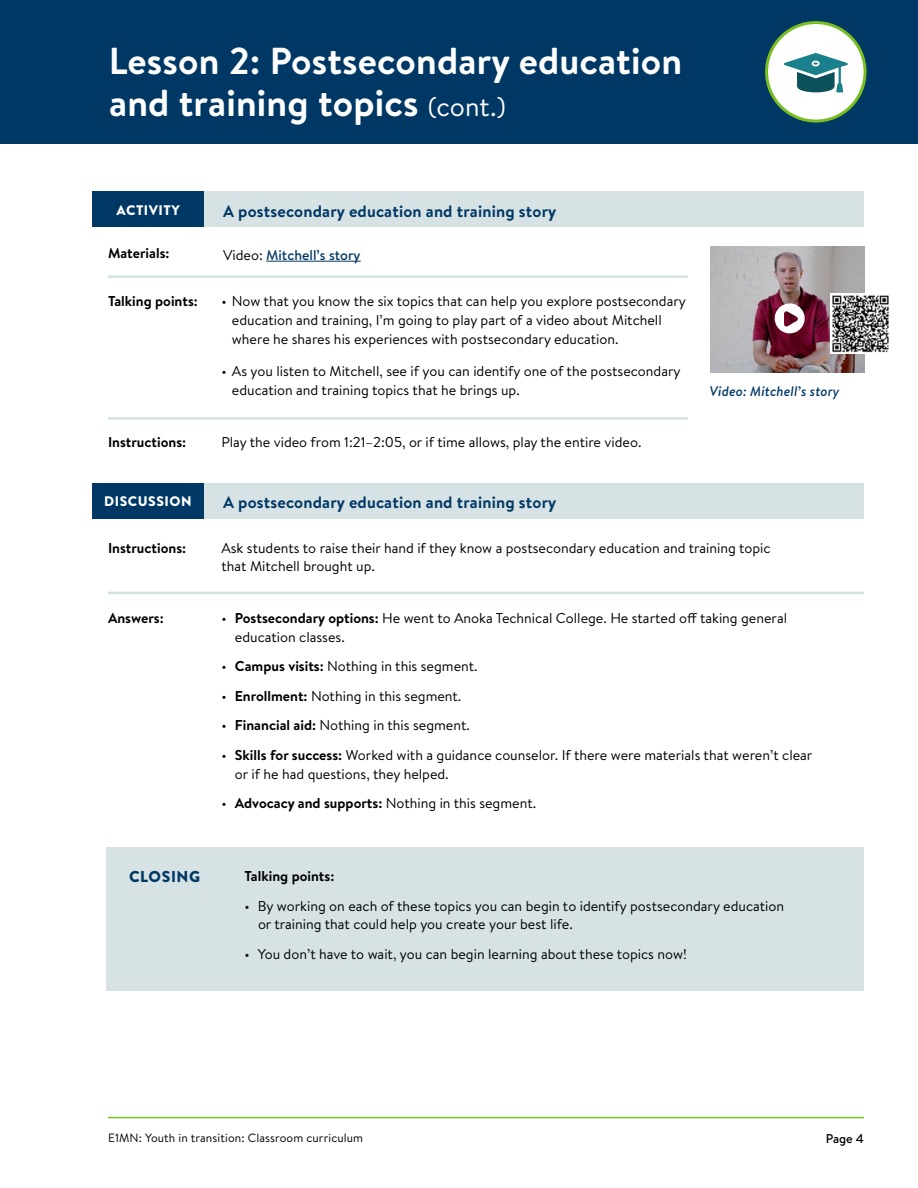
<style>
.page{position:relative;width:918px;height:1188px;background:#fff}
.page>*{position:absolute;margin:0;border:0;box-sizing:border-box;transform-origin:0 0}
.t1{font:700 37.5px/42px "Brandon Text";letter-spacing:.005em;color:#fff}
.NEW_Blue_bar_text_11pt__P{font:700 16.5px "Brandon Text";letter-spacing:.01em;color:#003865}
.Subhead_ALL_CAPS_blue__H3{font:900 15.75px "Brandon Text";letter-spacing:.035em;color:#003865}
.NEW_Body_style_with_bullet__P{font:14.25px/18.8px "Brandon Text";color:#000}
.body_bullet_tight_tracking__P{font:14.25px/18.8px "Brandon Text";color:#000}
.NEW_Body_style__P{font:14.25px/18.8px "Brandon Text";color:#000}
.NEW_Subhead_black_bold__H4{font:700 14.25px "Brandon Text";color:#000}
.NEW_Body_style__P-2{font:500 14.25px "Brandon Text";color:#003865}
.NEW_closing_talking_point__P{font:700 14.25px "Brandon Text";color:#000}
.t2{font:italic 500 13.8px "Brandon Text";letter-spacing:.01em;color:#003865}
.NEW_Subhead_ALL_CAPS_white__H3{font:900 13.8px "Brandon Text";letter-spacing:.035em;color:#fff}
.t3{font:500 12.75px "Brandon Text";color:#000}
.t4{font:12px "Brandon Text";letter-spacing:.01em;color:#000}
.s1{font-weight:400;font-size:27px}
.s2{font-weight:400;color:#000}
.s3{font-weight:700}
</style>
<div class="page">
<div style="left:0;top:0;width:918px;height:144px;background:#003865"></div>
<div style="left:767px;top:23px;width:98px;height:98px;background:#fff;border-radius:50%"></div>
<div style="left:765px;top:21px;width:102px;height:102px;border:3px solid #78be21;border-radius:50%"></div>
<div style="left:139px;top:192px;width:725px;height:35px;background:#d7e2e5"></div>
<div style="left:139px;top:483px;width:725px;height:36px;background:#d7e2e5"></div>
<div style="left:92px;top:192px;width:112px;height:35px;background:#003865"></div>
<div style="left:92px;top:483px;width:112px;height:36px;background:#003865"></div>
<hr style="left:108px;top:1117px;width:756px;height:1px;background:#78be21">
<hr style="left:108px;top:275px;width:580px;height:3px;background:#d7e2e5">
<hr style="left:108px;top:417px;width:580px;height:3px;background:#d7e2e5">
<hr style="left:108px;top:592px;width:756px;height:2px;background:#d7e2e5">
<svg style="left:784px;top:53px;width:64px;height:39px"></svg>
<div style="left:106px;top:847px;width:758px;height:143px;background:#d7e2e5"></div>
<img style="left:711px;top:246px;width:153px;height:126px">
<img style="left:831px;top:293px;width:58px;height:60px">
<hr style="left:266px;top:261px;width:95px;height:1px;background:#003865">
<svg style="left:775px;top:303px;width:30px;height:30px"></svg>
<h1 class="t1" style="left:109px;top:39px;width:575px">Lesson 2: Postsecondary education and training topics <span class="s1">(cont.)</span></h1>
<h3 class="NEW_Subhead_ALL_CAPS_white__H3" style="left:117px;top:200px;width:65px">ACTIVITY</h3>
<p class="NEW_Blue_bar_text_11pt__P" style="left:223px;top:199px;width:335px">A postsecondary education and training story</p>
<h4 class="NEW_Subhead_black_bold__H4" style="left:108px;top:243px;width:63px">Materials:</h4>
<p class="NEW_Body_style__P-2" style="left:223px;top:245px;width:139px"><span class="s2">Video:</span> Mitchell’s story</p>
<h4 class="NEW_Subhead_black_bold__H4" style="left:108px;top:291px;width:91px">Talking points:</h4>
<p class="body_bullet_tight_tracking__P" style="left:232px;top:291px;width:456px;text-indent:-10px">• Now that you know the six topics that can help you explore postsecondary education and training, I’m going to play part of a video about Mitchell where he shares his experiences with postsecondary education.</p>
<p class="body_bullet_tight_tracking__P" style="left:232px;top:361px;width:450px;text-indent:-10px">• As you listen to Mitchell, see if you can identify one of the postsecondary education and training topics that he brings up.</p>
<h4 class="NEW_Subhead_black_bold__H4" style="left:108px;top:432px;width:80px">Instructions:</h4>
<p class="NEW_Body_style__P" style="left:221px;top:432px;width:420px">Play the video from 1:21–2:05, or if time allows, play the entire video.</p>
<h3 class="NEW_Subhead_ALL_CAPS_white__H3" style="left:104px;top:492px;width:89px">DISCUSSION</h3>
<p class="NEW_Blue_bar_text_11pt__P" style="left:223px;top:491px;width:335px">A postsecondary education and training story</p>
<p class="t2" style="left:710px;top:381px;width:131px">Video: Mitchell’s story</p>
<h4 class="NEW_Subhead_black_bold__H4" style="left:108px;top:538px;width:80px">Instructions:</h4>
<h4 class="NEW_Subhead_black_bold__H4" style="left:108px;top:608px;width:57px">Answers:</h4>
<p class="NEW_Body_style__P" style="left:221px;top:538px;width:551px">Ask students to raise their hand if they know a postsecondary education and training topic that Mitchell brought up.</p>
<p class="NEW_Body_style_with_bullet__P" style="left:235px;top:608px;width:554px;text-indent:-14px">• <span class="s3">Postsecondary options:</span> He went to Anoka Technical College. He started off taking general education classes.</p>
<p class="NEW_Body_style_with_bullet__P" style="left:221px;top:656px;width:256px">• <span class="s3">Campus visits:</span> Nothing in this segment.</p>
<p class="NEW_Body_style_with_bullet__P" style="left:221px;top:686px;width:240px">• <span class="s3">Enrollment:</span> Nothing in this segment.</p>
<p class="NEW_Body_style_with_bullet__P" style="left:221px;top:715px;width:248px">• <span class="s3">Financial aid:</span> Nothing in this segment.</p>
<p class="NEW_Body_style_with_bullet__P" style="left:235px;top:745px;width:579px;text-indent:-14px">• <span class="s3">Skills for success:</span> Worked with a guidance counselor. If there were materials that weren’t clear or if he had questions, they helped.</p>
<p class="NEW_Body_style_with_bullet__P" style="left:221px;top:793px;width:315px">• <span class="s3">Advocacy and supports:</span> Nothing in this segment.</p>
<h3 class="Subhead_ALL_CAPS_blue__H3" style="left:129px;top:865px;width:73px">CLOSING</h3>
<p class="NEW_closing_talking_point__P" style="left:244px;top:866px;width:91px">Talking points:</p>
<p class="NEW_Body_style_with_bullet__P" style="left:258px;top:896px;width:528px;text-indent:-14px">• By working on each of these topics you can begin to identify postsecondary education or training that could help you create your best life.</p>
<p class="NEW_Body_style_with_bullet__P" style="left:244px;top:944px;width:444px">• You don’t have to wait, you can begin learning about these topics now!</p>
<p class="t4" style="left:108px;top:1130px;width:257px">E1MN: Youth in transition: Classroom curriculum</p>
<p class="t3" style="left:826px;top:1130px;width:40px">Page 4</p>
</div>
